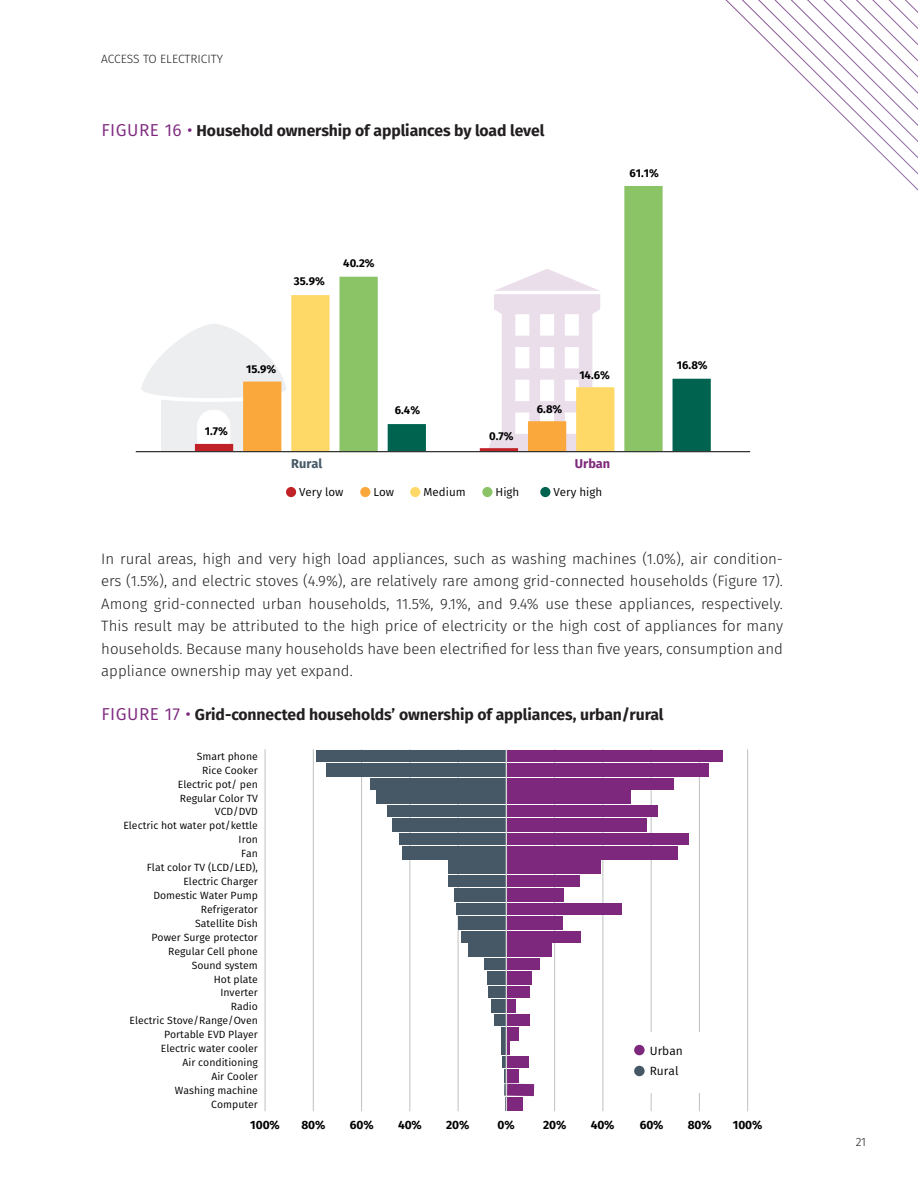
<style>
.page{position:relative;width:918px;height:1188px;background:#fff}
.page>*{position:absolute;margin:0;border:0;box-sizing:border-box;transform-origin:0 0}
.figure-title{font:700 15.75px "Fira Sans";letter-spacing:-.005em;color:#231f20}
.t1{font:300 15px/22.5px "Fira Sans";color:#231f20;text-align:justify}
.t2{font:700 12.75px "Fira Sans";color:#455966}
.t3{font:700 12.75px "Fira Sans";color:#7e287d}
.t4{font:700 12px "Fira Sans";letter-spacing:-.01em;color:#000}
.t5{font:300 12px "Fira Sans";color:#231f20}
.t6{font:12px/21px "Fira Sans";color:#000}
.t7{font:11.55px "Fira Sans";color:#000}
.t8{font:700 11.4px "Fira Sans";color:#000}
.t9{font:10.5px "Fira Sans";color:#000}
.s1{font-weight:400;font-size:17.25px;color:#7e297f}
</style>
<div class="page">
<svg style="left:725px;top:0;width:193px;height:191px"></svg>
<div style="left:624px;top:186px;width:39px;height:83px;background:#8bc367"></div>
<svg style="left:141px;top:269px;width:570px;height:182px"></svg>
<hr style="left:136px;top:451px;width:614px;height:1px;background:#000">
<div style="left:286px;top:487px;width:10px;height:10px;background:#c02227;border-radius:50%"></div>
<div style="left:360px;top:487px;width:10px;height:10px;background:#faa83b;border-radius:50%"></div>
<div style="left:410px;top:487px;width:10px;height:10px;background:#ffd967;border-radius:50%"></div>
<div style="left:482px;top:487px;width:10px;height:10px;background:#8bc367;border-radius:50%"></div>
<div style="left:540px;top:487px;width:10px;height:10px;background:#00634f;border-radius:50%"></div>
<hr style="left:265px;top:749px;width:1px;height:362px;background:#bfc0c1">
<hr style="left:313px;top:749px;width:1px;height:362px;background:#bfc0c1">
<hr style="left:361px;top:749px;width:1px;height:362px;background:#bfc0c1">
<hr style="left:410px;top:749px;width:1px;height:362px;background:#bfc0c1">
<hr style="left:458px;top:749px;width:1px;height:362px;background:#bfc0c1">
<hr style="left:554px;top:749px;width:1px;height:362px;background:#bfc0c1">
<hr style="left:603px;top:749px;width:1px;height:362px;background:#bfc0c1">
<hr style="left:651px;top:749px;width:1px;height:362px;background:#bfc0c1">
<hr style="left:699px;top:749px;width:1px;height:362px;background:#bfc0c1">
<hr style="left:747px;top:749px;width:1px;height:362px;background:#bfc0c1">
<div style="left:317px;top:750px;width:190px;height:12px;background:#465865"></div>
<div style="left:507px;top:750px;width:216px;height:12px;background:#7e287d"></div>
<div style="left:327px;top:763px;width:180px;height:13px;background:#465865"></div>
<div style="left:507px;top:763px;width:202px;height:13px;background:#7e287d"></div>
<div style="left:371px;top:778px;width:136px;height:12px;background:#465865"></div>
<div style="left:507px;top:778px;width:166px;height:12px;background:#7e287d"></div>
<div style="left:376px;top:791px;width:131px;height:13px;background:#465865"></div>
<div style="left:507px;top:791px;width:124px;height:13px;background:#7e287d"></div>
<div style="left:388px;top:805px;width:119px;height:12px;background:#465865"></div>
<div style="left:507px;top:805px;width:151px;height:12px;background:#7e287d"></div>
<div style="left:392px;top:819px;width:115px;height:13px;background:#465865"></div>
<div style="left:507px;top:819px;width:139px;height:13px;background:#7e287d"></div>
<div style="left:399px;top:833px;width:108px;height:12px;background:#465865"></div>
<div style="left:507px;top:833px;width:182px;height:12px;background:#7e287d"></div>
<div style="left:402px;top:846px;width:105px;height:14px;background:#465865"></div>
<div style="left:507px;top:846px;width:170px;height:14px;background:#7e287d"></div>
<div style="left:449px;top:861px;width:58px;height:13px;background:#465865"></div>
<div style="left:507px;top:861px;width:94px;height:13px;background:#7e287d"></div>
<div style="left:449px;top:875px;width:58px;height:12px;background:#465865"></div>
<div style="left:507px;top:875px;width:72px;height:12px;background:#7e287d"></div>
<div style="left:455px;top:888px;width:52px;height:14px;background:#465865"></div>
<div style="left:507px;top:888px;width:57px;height:14px;background:#7e287d"></div>
<div style="left:456px;top:903px;width:51px;height:12px;background:#465865"></div>
<div style="left:507px;top:903px;width:115px;height:12px;background:#7e287d"></div>
<div style="left:459px;top:916px;width:48px;height:13px;background:#465865"></div>
<div style="left:507px;top:916px;width:55px;height:13px;background:#7e287d"></div>
<div style="left:462px;top:931px;width:45px;height:12px;background:#465865"></div>
<div style="left:507px;top:931px;width:74px;height:12px;background:#7e287d"></div>
<div style="left:469px;top:944px;width:38px;height:13px;background:#465865"></div>
<div style="left:507px;top:944px;width:44px;height:13px;background:#7e287d"></div>
<div style="left:484px;top:958px;width:23px;height:12px;background:#465865"></div>
<div style="left:507px;top:958px;width:33px;height:12px;background:#7e287d"></div>
<div style="left:487px;top:972px;width:20px;height:13px;background:#465865"></div>
<div style="left:507px;top:972px;width:24px;height:13px;background:#7e287d"></div>
<div style="left:489px;top:986px;width:18px;height:12px;background:#465865"></div>
<div style="left:507px;top:986px;width:23px;height:12px;background:#7e287d"></div>
<div style="left:491px;top:999px;width:16px;height:14px;background:#465865"></div>
<div style="left:507px;top:999px;width:9px;height:14px;background:#7e287d"></div>
<div style="left:494px;top:1014px;width:13px;height:12px;background:#465865"></div>
<div style="left:507px;top:1014px;width:23px;height:12px;background:#7e287d"></div>
<svg style="left:501px;top:1027px;width:5px;height:13px"></svg>
<div style="left:507px;top:1027px;width:11px;height:13px;background:#7e287d"></div>
<svg style="left:501px;top:1041px;width:5px;height:14px"></svg>
<hr style="left:507px;top:1041px;width:3px;height:14px;background:#7e287d">
<svg style="left:503px;top:1056px;width:3px;height:12px"></svg>
<div style="left:507px;top:1056px;width:21px;height:12px;background:#7e287d"></div>
<div style="left:507px;top:1069px;width:11px;height:13px;background:#7e287d"></div>
<div style="left:507px;top:1084px;width:27px;height:12px;background:#7e287d"></div>
<svg style="left:504px;top:1069px;width:2px;height:42px"></svg>
<div style="left:507px;top:1097px;width:16px;height:14px;background:#7e287d"></div>
<hr style="left:506px;top:749px;width:1px;height:362px;background:#d9d9d8">
<div style="left:618px;top:1032px;width:88px;height:60px;background:#fff"></div>
<div style="left:634px;top:1045px;width:11px;height:10px;background:#7e287d;border-radius:50%"></div>
<div style="left:634px;top:1066px;width:11px;height:10px;background:#465865;border-radius:50%"></div>
<p class="t5" style="left:101px;top:50px;width:123px">ACCESS TO ELECTRICITY</p>
<p class="figure-title" style="left:101px;top:117px;width:445px"><span class="s1">FIGURE 16 •</span> Household ownership of appliances by load level</p>
<p class="t8" style="left:629px;top:166px;width:31px">61.1%</p>
<p class="t8" style="left:294px;top:273px;width:32px">35.9%</p>
<p class="t8" style="left:343px;top:255px;width:33px">40.2%</p>
<p class="t8" style="left:246px;top:361px;width:32px">15.9%</p>
<p class="t8" style="left:395px;top:402px;width:27px">6.4%</p>
<p class="t8" style="left:205px;top:423px;width:25px">1.7%</p>
<p class="t8" style="left:489px;top:428px;width:26px">0.7%</p>
<p class="t8" style="left:537px;top:401px;width:27px">6.8%</p>
<p class="t8" style="left:579px;top:367px;width:32px">14.6%</p>
<p class="t2" style="left:291px;top:455px;width:33px">Rural</p>
<p class="t3" style="left:575px;top:455px;width:37px">Urban</p>
<p class="t7" style="left:299px;top:484px;width:46px">Very low</p>
<p class="t7" style="left:373px;top:484px;width:22px">Low</p>
<p class="t7" style="left:423px;top:484px;width:44px">Medium</p>
<p class="t7" style="left:496px;top:484px;width:25px">High</p>
<p class="t7" style="left:554px;top:484px;width:50px">Very high</p>
<p class="t8" style="left:677px;top:357px;width:32px">16.8%</p>
<p class="t1" style="left:101px;top:547px;width:683px">In rural areas, high and very high load appliances, such as washing machines (1.0%), air condition&shy;ers (1.5%), and electric stoves (4.9%), are relatively rare among grid-connected households (Figure 17).<br>Among grid-connected urban households, 11.5%, 9.1%, and 9.4% use these appliances, respectively.<br>This result may be attributed to the high price of electricity or the high cost of appliances for many households. Because many households have been electrified for less than five years, consumption and appliance ownership may yet expand.</p>
<p class="figure-title" style="left:101px;top:701px;width:564px"><span class="s1">FIGURE 17 •</span> Grid-connected households’ ownership of appliances, urban/rural</p>
<p class="t9" style="left:197px;top:749px;width:63px">Smart phone</p>
<p class="t9" style="left:202px;top:763px;width:57px">Rice Cooker</p>
<p class="t9" style="left:178px;top:777px;width:81px">Electric pot/ pen</p>
<p class="t9" style="left:180px;top:791px;width:80px">Regular Color TV</p>
<p class="t9" style="left:215px;top:804px;width:44px">VCD/DVD</p>
<p class="t9" style="left:123px;top:818px;width:136px">Electric hot water pot/kettle</p>
<p class="t9" style="left:239px;top:832px;width:21px">Iron</p>
<p class="t9" style="left:241px;top:846px;width:18px">Fan</p>
<p class="t9" style="left:147px;top:860px;width:113px">Flat color TV (LCD/LED),</p>
<p class="t9" style="left:183px;top:874px;width:76px">Electric Charger</p>
<p class="t9" style="left:153px;top:888px;width:106px">Domestic Water Pump</p>
<p class="t9" style="left:201px;top:902px;width:59px">Refrigerator</p>
<p class="t9" style="left:195px;top:916px;width:64px">Satellite Dish</p>
<p class="t9" style="left:152px;top:930px;width:108px">Power Surge protector</p>
<p class="t9" style="left:168px;top:944px;width:91px">Regular Cell phone</p>
<p class="t9" style="left:192px;top:958px;width:68px">Sound system</p>
<p class="t9" style="left:214px;top:971px;width:46px">Hot plate</p>
<p class="t9" style="left:220px;top:985px;width:39px">Inverter</p>
<p class="t9" style="left:231px;top:999px;width:29px">Radio</p>
<p class="t9" style="left:130px;top:1013px;width:130px">Electric Stove/Range/Oven</p>
<p class="t9" style="left:164px;top:1027px;width:95px">Portable EVD Player</p>
<p class="t9" style="left:161px;top:1041px;width:99px">Electric water cooler</p>
<p class="t9" style="left:183px;top:1055px;width:77px">Air conditioning</p>
<p class="t9" style="left:211px;top:1069px;width:48px">Air Cooler</p>
<p class="t9" style="left:175px;top:1083px;width:85px">Washing machine</p>
<p class="t9" style="left:211px;top:1097px;width:48px">Computer</p>
<p class="t6" style="left:650px;top:1040px;width:35px">Urban<br>Rural</p>
<p class="t4" style="left:250px;top:1116px;width:31px">100%</p>
<p class="t4" style="left:301px;top:1116px;width:26px">80%</p>
<p class="t4" style="left:350px;top:1116px;width:25px">60%</p>
<p class="t4" style="left:398px;top:1116px;width:25px">40%</p>
<p class="t4" style="left:446px;top:1116px;width:25px">20%</p>
<p class="t4" style="left:498px;top:1116px;width:19px">0%</p>
<p class="t4" style="left:543px;top:1116px;width:25px">20%</p>
<p class="t4" style="left:591px;top:1116px;width:25px">40%</p>
<p class="t4" style="left:640px;top:1116px;width:25px">60%</p>
<p class="t4" style="left:688px;top:1116px;width:26px">80%</p>
<p class="t4" style="left:733px;top:1116px;width:31px">100%</p>
<p class="t5" style="left:856px;top:1133px;width:12px">21</p>
</div>
